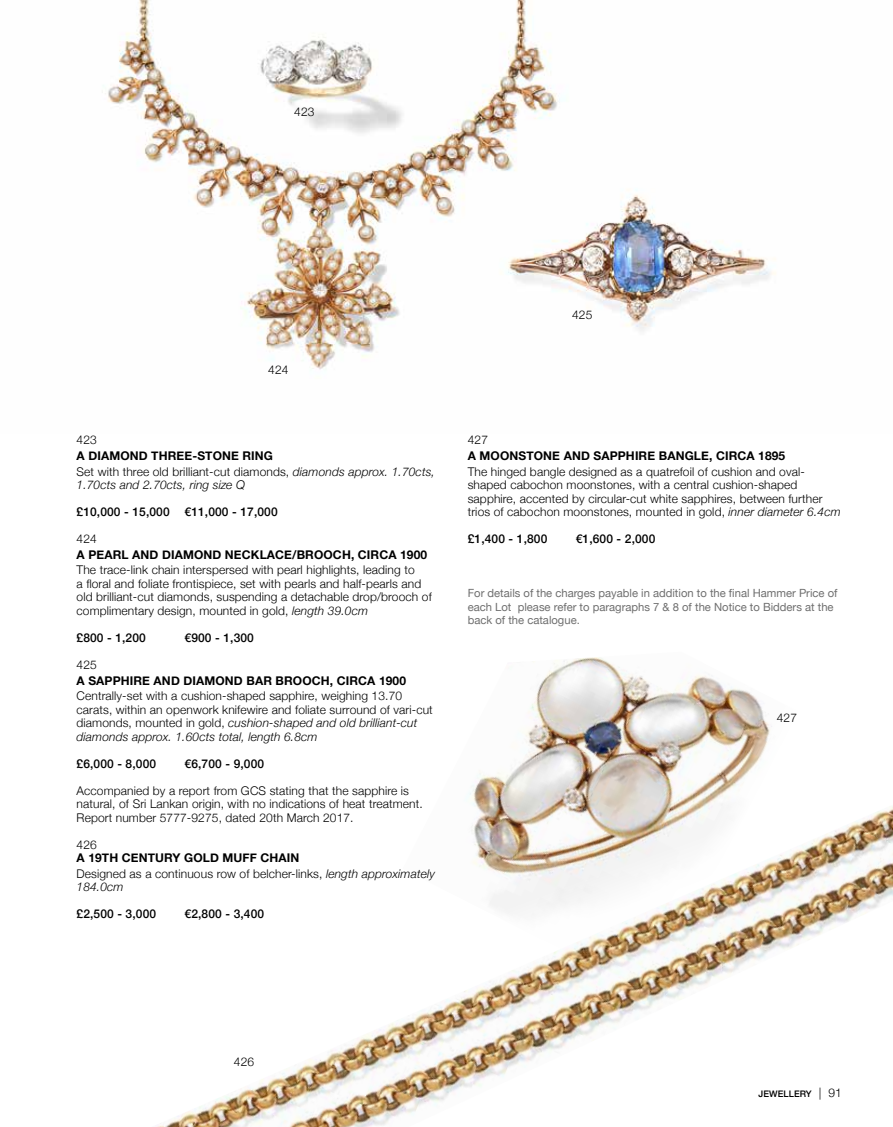
<style>
.page{position:relative;width:893px;height:1127px;background:#fff}
.page>*{position:absolute;margin:0;border:0;box-sizing:border-box;transform-origin:0 0}
.t1{font:300 12px/13.5px "Helvetica Neue";letter-spacing:.01em;color:#000}
.t2{font:500 12px "Helvetica Neue";letter-spacing:.01em;color:#000}
.t3{font:700 12px "Helvetica Neue";letter-spacing:.01em;color:#000}
.t4{font:italic 300 12px "Helvetica Neue";letter-spacing:.01em;color:#000}
.t5{font:11.25px/13.5px "Helvetica Neue";color:#6f6f6f}
.t6{font:500 9px "Helvetica Neue";letter-spacing:.01em;color:#000}
.s1{font-weight:700}
.s2{font-style:italic}
.s3{font-weight:300;font-size:12px}
</style>
<div class="page">
<img style="left:102px;top:0;width:674px;height:370px">
<img style="left:468px;top:657px;width:304px;height:147px">
<img style="left:157px;top:804px;width:736px;height:323px">
<p class="t1" style="left:294px;top:104px;width:22px">423</p>
<p class="t1" style="left:268px;top:362px;width:22px">424</p>
<p class="t1" style="left:77px;top:432px;width:22px">423</p>
<p class="t1" style="left:77px;top:447px;width:360px;line-height:15.6px"><span class="s1">A DIAMOND THREE-STONE RING<br></span>Set with three old brilliant-cut diamonds, <span class="s2">diamonds approx. 1.70cts,</span></p>
<p class="t4" style="left:77px;top:475px;width:170px">1.70cts and 2.70cts, ring size Q</p>
<p class="t2" style="left:77px;top:502px;width:203px">£10,000 - 15,000 €11,000 - 17,000</p>
<p class="t1" style="left:77px;top:531px;width:22px">424</p>
<p class="t3" style="left:77px;top:545px;width:352px">A PEARL AND DIAMOND NECKLACE/BROOCH, CIRCA 1900</p>
<p class="t1" style="left:77px;top:562px;width:357px">The trace-link chain interspersed with pearl highlights, leading to<br>a floral and foliate frontispiece, set with pearls and half-pearls and old brilliant-cut diamonds, suspending a detachable drop/brooch of complimentary design, mounted in gold, <span class="s2">length 39.0cm</span></p>
<p class="t2" style="left:77px;top:628px;width:71px">£800 - 1,200</p>
<p class="t2" style="left:185px;top:628px;width:71px">€900 - 1,300</p>
<p class="t1" style="left:77px;top:657px;width:22px">425</p>
<p class="t3" style="left:77px;top:671px;width:331px">A SAPPHIRE AND DIAMOND BAR BROOCH, CIRCA 1900</p>
<p class="t1" style="left:77px;top:688px;width:358px">Centrally-set with a cushion-shaped sapphire, weighing 13.70 carats, within an openwork knifewire and foliate surround of vari-cut diamonds, mounted in gold, <span class="s2">cushion-shaped and old brilliant-cut diamonds approx. 1.60cts total, length 6.8cm</span></p>
<p class="t2" style="left:77px;top:754px;width:81px">£6,000 - 8,000</p>
<p class="t2" style="left:185px;top:754px;width:81px">€6,700 - 9,000</p>
<p class="t1" style="left:77px;top:783px;width:348px">Accompanied by a report from GCS stating that the sapphire is natural, of Sri Lankan origin, with no indications of heat treatment.<br>Report number 5777-9275, dated 20th March 2017.</p>
<p class="t1" style="left:77px;top:837px;width:22px">426</p>
<p class="t1" style="left:77px;top:849px;width:360px;line-height:15.6px"><span class="s1">A 19TH CENTURY GOLD MUFF CHAIN<br></span>Designed as a continuous row of belcher-links, <span class="s2">length approximately</span></p>
<p class="t4" style="left:77px;top:877px;width:48px">184.0cm</p>
<p class="t2" style="left:77px;top:904px;width:81px">£2,500 - 3,000</p>
<p class="t2" style="left:185px;top:904px;width:81px">€2,800 - 3,400</p>
<p class="t1" style="left:572px;top:307px;width:22px">425</p>
<p class="t1" style="left:468px;top:432px;width:22px">427</p>
<p class="t3" style="left:468px;top:446px;width:319px">A MOONSTONE AND SAPPHIRE BANGLE, CIRCA 1895</p>
<p class="t1" style="left:468px;top:464px;width:374px">The hinged bangle designed as a quatrefoil of cushion and oval&shy;shaped cabochon moonstones, with a central cushion-shaped sapphire, accented by circular-cut white sapphires, between further trios of cabochon moonstones, mounted in gold, <span class="s2">inner diameter 6.4cm</span></p>
<p class="t2" style="left:468px;top:529px;width:81px">£1,400 - 1,800</p>
<p class="t2" style="left:576px;top:529px;width:81px">€1,600 - 2,000</p>
<p class="t5" style="left:468px;top:587px;width:371px">For details of the charges payable in addition to the final Hammer Price of each Lot please refer to paragraphs 7 &amp; 8 of the Notice to Bidders at the back of the catalogue.</p>
<p class="t1" style="left:777px;top:710px;width:22px">427</p>
<p class="t1" style="left:234px;top:1054px;width:22px">426</p>
<p class="t6" style="left:759px;top:1087px;width:85px">JEWELLERY <span class="s3">| 91</span></p>
</div>
